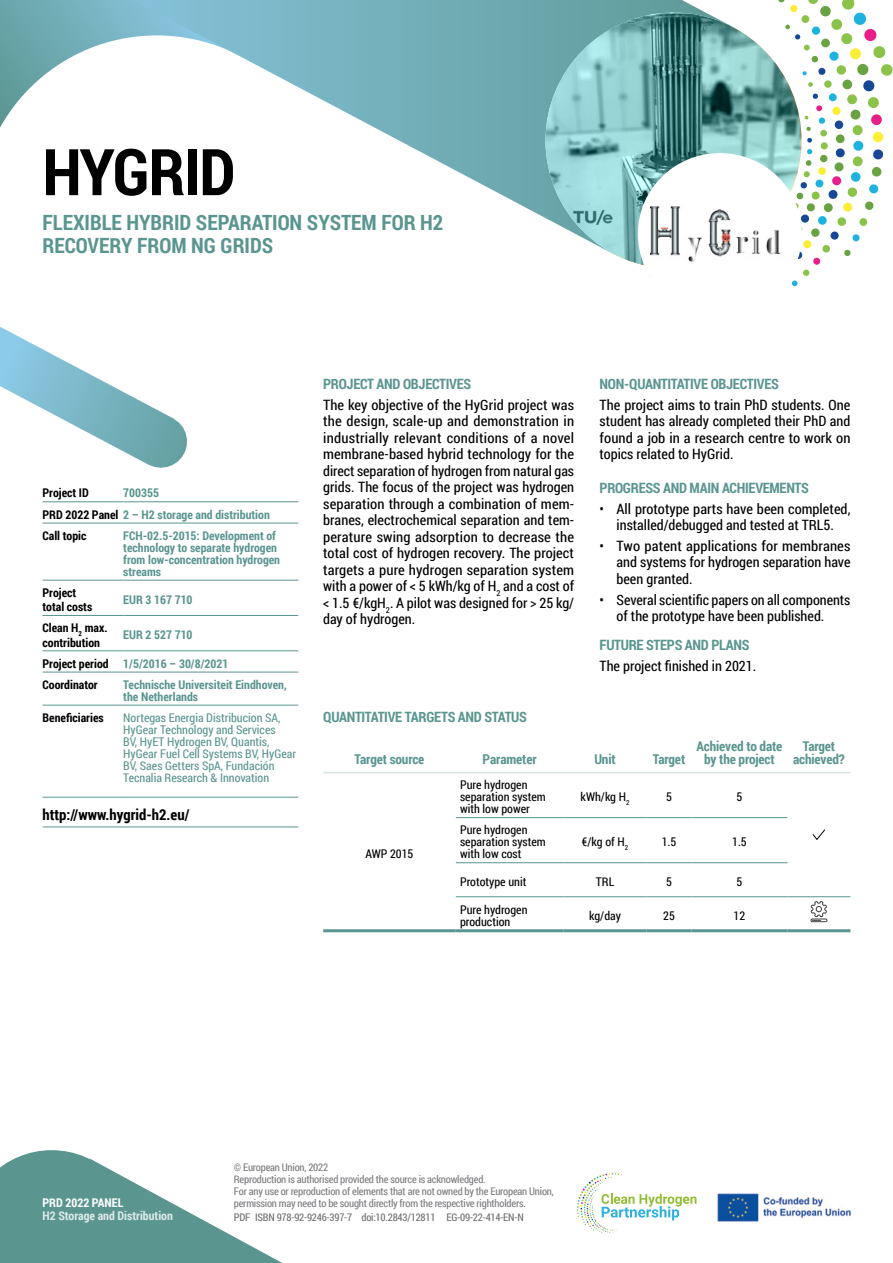
<style>
.page{position:relative;width:893px;height:1263px;background:#fff}
.page>*{position:absolute;margin:0;border:0;box-sizing:border-box;transform-origin:0 0}
.Title_factsheet{font:700 64.5px "Roboto Condensed";letter-spacing:-.02em;color:#000}
.Title-Baseline{font:700 21px/22.5px "Roboto Condensed";color:#5a9590}
.website{font:700 15px "Roboto Condensed";color:#000}
.TEXT{font:14.25px/16.5px "Roboto Condensed";color:#000;text-align:justify}
.Subtitle-H3{font:700 14.25px "Roboto Condensed";letter-spacing:-.02em;color:#5a9590}
.Table-Header_1{font:700 13.5px/13.5px "Roboto Condensed";letter-spacing:-.01em;color:#5a9590;text-align:center}
.Table-parameter{font:700 12px/12px "Roboto Condensed";color:#5a9590}
.Table-parameter-2{font:12px/12px "Roboto Condensed";color:#5a9590}
.Table-Data{font:12px/12px "Roboto Condensed";color:#000}
.ID{font:700 12px/14.2px "Roboto Condensed";color:#000}
.ID-2{font:700 12px "Roboto Condensed";color:#5a9590}
.t1{font:700 12px "Roboto Condensed";color:#deeae9}
.t2{font:700 12px "Roboto Condensed";color:#fff}
.t3{font:10.5px/12px "Roboto Condensed";letter-spacing:-.02em;color:#7b7c7f}
.t4{font:10.5px "Roboto Condensed";letter-spacing:-.02em;color:#6d6e71}
.s1{color:#000}
</style>
<div class="page">
<svg style="left:0;top:1150px;width:282px;height:113px"></svg>
<svg style="left:577px;top:1173px;width:119px;height:60px"></svg>
<img style="left:717px;top:1193px;width:134px;height:29px">
<svg style="left:0;top:0;width:893px;height:287px"></svg>
<hr style="left:43px;top:797px;width:80px;height:1px;background:#5a9590">
<hr style="left:43px;top:826px;width:80px;height:1px;background:#5a9590">
<hr style="left:123px;top:826px;width:175px;height:1px;background:#5a9590">
<hr style="left:123px;top:797px;width:175px;height:1px;background:#5a9590">
<hr style="left:123px;top:501px;width:175px;height:1px;background:#5a9590">
<hr style="left:43px;top:523px;width:80px;height:1px;background:#5a9590">
<hr style="left:123px;top:523px;width:175px;height:1px;background:#5a9590">
<hr style="left:43px;top:580px;width:80px;height:1px;background:#5a9590">
<hr style="left:123px;top:580px;width:175px;height:1px;background:#5a9590">
<hr style="left:43px;top:615px;width:80px;height:1px;background:#5a9590">
<hr style="left:123px;top:615px;width:175px;height:1px;background:#5a9590">
<hr style="left:43px;top:650px;width:80px;height:1px;background:#5a9590">
<hr style="left:123px;top:650px;width:175px;height:1px;background:#5a9590">
<hr style="left:43px;top:672px;width:80px;height:1px;background:#5a9590">
<hr style="left:123px;top:672px;width:175px;height:1px;background:#5a9590">
<hr style="left:43px;top:705px;width:80px;height:1px;background:#5a9590">
<hr style="left:123px;top:705px;width:175px;height:1px;background:#5a9590">
<svg style="left:0;top:89px;width:232px;height:414px"></svg>
<img style="left:545px;top:13px;width:257px;height:256px">
<div style="left:638px;top:153px;width:164px;height:162px;background:#fff;border-radius:50%"></div>
<img style="left:650px;top:207px;width:131px;height:55px">
<hr style="left:323px;top:772px;width:133px;height:1px;background:#d6e4e3">
<hr style="left:456px;top:772px;width:108px;height:1px;background:#d6e4e3">
<hr style="left:564px;top:772px;width:82px;height:1px;background:#d6e4e3">
<hr style="left:646px;top:772px;width:45px;height:1px;background:#d6e4e3">
<hr style="left:691px;top:772px;width:96px;height:1px;background:#d6e4e3">
<hr style="left:456px;top:817px;width:108px;height:1px;background:#5a9590">
<hr style="left:564px;top:817px;width:82px;height:1px;background:#5a9590">
<hr style="left:646px;top:817px;width:45px;height:1px;background:#5a9590">
<hr style="left:691px;top:817px;width:96px;height:1px;background:#5a9590">
<hr style="left:456px;top:862px;width:108px;height:1px;background:#5a9590">
<hr style="left:564px;top:862px;width:82px;height:1px;background:#5a9590">
<hr style="left:646px;top:862px;width:45px;height:1px;background:#5a9590">
<hr style="left:691px;top:862px;width:96px;height:1px;background:#5a9590">
<hr style="left:323px;top:929px;width:133px;height:3px;background:#5a9590">
<hr style="left:456px;top:896px;width:108px;height:1px;background:#5a9590">
<hr style="left:456px;top:929px;width:108px;height:3px;background:#5a9590">
<hr style="left:564px;top:896px;width:82px;height:1px;background:#5a9590">
<hr style="left:564px;top:929px;width:82px;height:3px;background:#5a9590">
<hr style="left:646px;top:896px;width:45px;height:1px;background:#5a9590">
<hr style="left:646px;top:929px;width:45px;height:3px;background:#5a9590">
<hr style="left:691px;top:896px;width:96px;height:1px;background:#5a9590">
<hr style="left:691px;top:929px;width:96px;height:3px;background:#5a9590">
<hr style="left:787px;top:929px;width:63px;height:3px;background:#5a9590">
<svg style="left:787px;top:772px;width:63px;height:159px"></svg>
<h1 class="Title_factsheet" style="left:43px;top:127px;width:195px">HYGRID</h1>
<h2 class="Title-Baseline" style="left:43px;top:211px;width:402px">FLEXIBLE HYBRID SEPARATION SYSTEM FOR H2<br>RECOVERY FROM NG GRIDS</h2>
<p class="ID" style="left:43px;top:485px;width:48px">Project ID</p>
<p class="Table-parameter" style="left:123px;top:487px;width:37px">700355</p>
<p class="ID-2" style="left:43px;top:506px;width:229px"><span class="s1">PRD 2022 Panel</span> 2 – H2 storage and distribution</p>
<p class="ID" style="left:43px;top:528px;width:45px">Call topic</p>
<p class="Table-parameter" style="left:123px;top:529px;width:158px">FCH-02.5-2015: Development of technology to separate hydrogen from low-concentration hydrogen streams</p>
<p class="ID" style="left:43px;top:585px;width:51px">Project total costs</p>
<p class="Table-parameter" style="left:123px;top:593px;width:71px">EUR 3 167 710</p>
<p class="ID" style="left:43px;top:620px;width:67px">Clean H<sub>2</sub> max. contribution</p>
<p class="Table-parameter" style="left:123px;top:629px;width:71px">EUR 2 527 710</p>
<p class="ID" style="left:43px;top:656px;width:68px">Project period</p>
<p class="Table-parameter" style="left:123px;top:657px;width:107px">1/5/2016 – 30/8/2021</p>
<p class="ID" style="left:43px;top:677px;width:57px">Coordinator</p>
<p class="Table-parameter" style="left:123px;top:678px;width:165px">Technische Universiteit Eindhoven, the Netherlands</p>
<p class="ID" style="left:43px;top:710px;width:63px">Beneficiaries</p>
<p class="Table-parameter-2" style="left:123px;top:711px;width:174px">Nortegas Energia Distribucion SA,<br>HyGear Technology and Services<br>BV, HyET Hydrogen BV, Quantis,<br>HyGear Fuel Cell Systems BV, HyGear<br>BV, Saes Getters SpA, Fundación<br>Tecnalia Research &amp; Innovation</p>
<p class="website" style="left:43px;top:804px;width:148px">http://www.hygrid-h2.eu/</p>
<h3 class="Subtitle-H3" style="left:323px;top:374px;width:150px">PROJECT AND OBJECTIVES</h3>
<p class="TEXT" style="left:323px;top:396px;width:252px">The key objective of the HyGrid project was the design, scale-up and demonstration in industrially relevant conditions of a novel membrane-based hybrid technology for the direct separation of hydrogen from natural gas grids. The focus of the project was hydrogen separation through a combination of mem&shy;branes, electrochemical separation and tem&shy;perature swing adsorption to decrease the total cost of hydrogen recovery. The project targets a pure hydrogen separation system with a power of &lt; 5 kWh/kg of H<sub>2</sub> and a cost of &lt; 1.5 €/kgH<sub>2</sub>. A pilot was designed for &gt; 25 kg/ day of hydrogen.</p>
<h3 class="Subtitle-H3" style="left:600px;top:374px;width:181px">NON-QUANTITATIVE OBJECTIVES</h3>
<p class="TEXT" style="left:600px;top:396px;width:252px">The project aims to train PhD students. One student has already completed their PhD and found a job in a research centre to work on topics related to HyGrid.</p>
<h3 class="Subtitle-H3" style="left:600px;top:478px;width:211px">PROGRESS AND MAIN ACHIEVEMENTS</h3>
<p class="TEXT" style="left:600px;top:500px;width:252px;text-align:center">• All prototype parts have been completed, installed/debugged and tested at TRL5.</p>
<p class="TEXT" style="left:617px;top:537px;width:235px;text-indent:-17px">• Two patent applications for membranes and systems for hydrogen separation have been granted.</p>
<p class="TEXT" style="left:617px;top:591px;width:235px;text-indent:-17px">• Several scientific papers on all components of the prototype have been published.</p>
<h3 class="Subtitle-H3" style="left:600px;top:635px;width:151px">FUTURE STEPS AND PLANS</h3>
<p class="TEXT" style="left:600px;top:657px;width:158px">The project finished in 2021.</p>
<h3 class="Subtitle-H3" style="left:323px;top:706px;width:205px">QUANTITATIVE TARGETS AND STATUS</h3>
<p class="Table-Header_1" style="left:355px;top:752px;width:71px">Target source</p>
<p class="Table-Header_1" style="left:483px;top:752px;width:56px">Parameter</p>
<p class="Table-Header_1" style="left:594px;top:752px;width:23px">Unit</p>
<p class="Table-Header_1" style="left:653px;top:752px;width:34px">Target</p>
<p class="Table-Header_1" style="left:696px;top:738px;width:87px">Achieved to date by the project</p>
<p class="Table-Header_1" style="left:793px;top:738px;width:53px">Target achieved?</p>
<p class="Table-Data" style="left:365px;top:847px;width:50px">AWP 2015</p>
<p class="Table-Data" style="left:460px;top:779px;width:87px">Pure hydrogen separation system with low power</p>
<p class="Table-Data" style="left:581px;top:791px;width:50px">kWh/kg H<sub>2</sub></p>
<p class="Table-Data" style="left:666px;top:791px;width:7px">5</p>
<p class="Table-Data" style="left:736px;top:791px;width:7px">5</p>
<p class="Table-Data" style="left:460px;top:824px;width:87px">Pure hydrogen separation system with low cost</p>
<p class="Table-Data" style="left:582px;top:836px;width:48px">€/kg of H<sub>2</sub></p>
<p class="Table-Data" style="left:662px;top:836px;width:16px">1.5</p>
<p class="Table-Data" style="left:732px;top:836px;width:16px">1.5</p>
<p class="Table-Data" style="left:460px;top:875px;width:68px">Prototype unit</p>
<p class="Table-Data" style="left:596px;top:875px;width:20px">TRL</p>
<p class="Table-Data" style="left:666px;top:875px;width:7px">5</p>
<p class="Table-Data" style="left:736px;top:875px;width:7px">5</p>
<p class="Table-Data" style="left:460px;top:903px;width:69px">Pure hydrogen production</p>
<p class="Table-Data" style="left:589px;top:909px;width:33px">kg/day</p>
<p class="Table-Data" style="left:663px;top:909px;width:13px">25</p>
<p class="Table-Data" style="left:734px;top:909px;width:13px">12</p>
<p class="t2" style="left:43px;top:1194px;width:82px">PRD 2022 PANEL</p>
<p class="t1" style="left:43px;top:1208px;width:132px">H2 Storage and Distribution</p>
<p class="t3" style="left:234px;top:1161px;width:321px">© European Union, 2022<br>Reproduction is authorised provided the source is acknowledged.<br>For any use or reproduction of elements that are not owned by the European Union, permission may need to be sought directly from the respective rightholders.</p>
<p class="t4" style="left:234px;top:1210px;width:291px">PDF ISBN 978-92-9246-397-7 doi:10.2843/12811 EG-09-22-414-EN-N</p>
</div>
